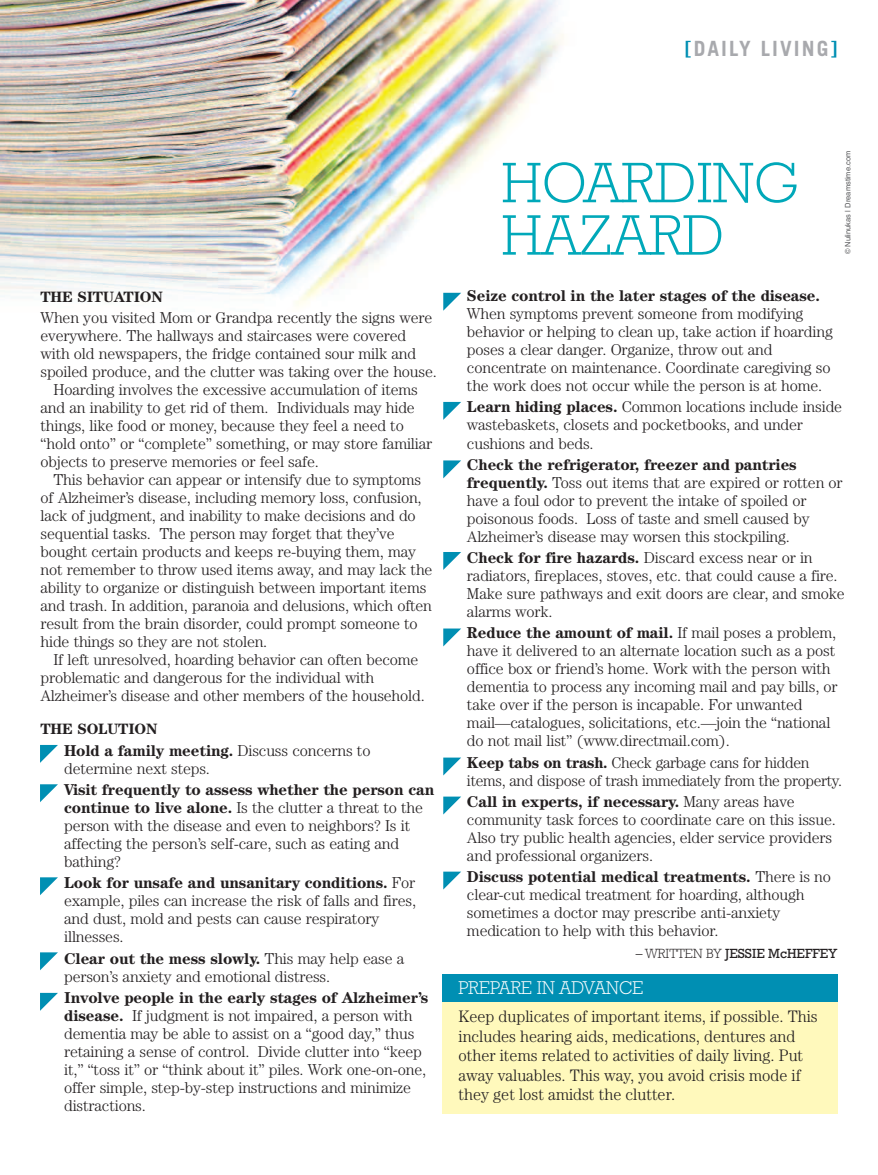
<style>
.page{position:relative;width:878px;height:1175px;background:#fff}
.page>*{position:absolute;margin:0;border:0;box-sizing:border-box;transform-origin:0 0}
.t1{font:300 58.05px/52.3px "Rockwell";color:#00a8b9}
.t2{font:700 21px "Trade Gothic";letter-spacing:.1em;color:#a8a9ad}
.t3{font:300 18.75px "Rockwell";letter-spacing:.005em;color:#fff}
.t4{font:300 16.65px/19.5px "Century";color:#231f20}
.t5{font:300 15.75px/18px "Century";letter-spacing:-.01em;color:#231f20}
.t6{font:700 15.75px "Century";letter-spacing:-.01em;color:#231f20}
.t7{font:700 15px "Century";letter-spacing:-.01em;color:#231f20}
.t8{font:13.5px "Rockwell";color:#231f20}
.t9{font:7.5px "Helvetica";color:#57585a}
.s1{color:#008fb3}
.s2{font-weight:700}
.s3{font-weight:300}
</style>
<div class="page">
<img style="left:0;top:0;width:564px;height:306px">
<div style="left:442px;top:991px;width:395px;height:122px;background:#fff9bc"></div>
<div style="left:442px;top:974px;width:395px;height:28px;background:#008fb3"></div>
<svg style="left:40px;top:745px;width:18px;height:18px"></svg>
<svg style="left:40px;top:784px;width:18px;height:18px"></svg>
<svg style="left:40px;top:877px;width:18px;height:18px"></svg>
<svg style="left:40px;top:952px;width:18px;height:18px"></svg>
<svg style="left:40px;top:992px;width:18px;height:18px"></svg>
<svg style="left:443px;top:293px;width:18px;height:18px"></svg>
<svg style="left:443px;top:402px;width:18px;height:18px"></svg>
<svg style="left:443px;top:460px;width:18px;height:18px"></svg>
<svg style="left:443px;top:552px;width:18px;height:18px"></svg>
<svg style="left:443px;top:628px;width:18px;height:18px"></svg>
<svg style="left:443px;top:757px;width:18px;height:18px"></svg>
<svg style="left:443px;top:796px;width:18px;height:18px"></svg>
<svg style="left:443px;top:871px;width:18px;height:18px"></svg>
<h2 class="t2" style="left:684px;top:41px;width:154px"><span class="s1">[</span>DAILY LIVING<span class="s1">]</span></h2>
<p class="t7" style="left:40px;top:291px;width:124px">THE SITUATION</p>
<p class="t5" style="left:40px;top:310px;width:393px">When you visited Mom or Grandpa recently the signs were</p>
<p class="t5" style="left:40px;top:328px;width:367px">everywhere. The hallways and staircases were covered</p>
<p class="t5" style="left:40px;top:346px;width:377px">with old newspapers, the fridge contained sour milk and</p>
<p class="t5" style="left:41px;top:364px;width:398px">spoiled produce, and the clutter was taking over the house.</p>
<p class="t5" style="left:53px;top:382px;width:366px">Hoarding involves the excessive accumulation of items</p>
<p class="t5" style="left:41px;top:400px;width:376px">and an inability to get rid of them. Individuals may hide</p>
<p class="t5" style="left:41px;top:418px;width:365px">things, like food or money, because they feel a need to</p>
<p class="t5" style="left:41px;top:436px;width:393px">“hold onto” or “complete” something, or may store familiar</p>
<p class="t5" style="left:41px;top:454px;width:280px">objects to preserve memories or feel safe.</p>
<p class="t5" style="left:53px;top:472px;width:369px">This behavior can appear or intensify due to symptoms</p>
<p class="t5" style="left:40px;top:490px;width:382px">of Alzheimer’s disease, including memory loss, confusion,</p>
<p class="t5" style="left:41px;top:508px;width:377px">lack of judgment, and inability to make decisions and do</p>
<p class="t5" style="left:41px;top:526px;width:355px">sequential tasks. The person may forget that they’ve</p>
<p class="t5" style="left:41px;top:544px;width:377px">bought certain products and keeps re-buying them, may</p>
<p class="t5" style="left:41px;top:562px;width:393px">not remember to throw used items away, and may lack the</p>
<p class="t5" style="left:41px;top:580px;width:387px">ability to organize or distinguish between important items</p>
<p class="t5" style="left:41px;top:598px;width:393px">and trash. In addition, paranoia and delusions, which often</p>
<p class="t5" style="left:41px;top:616px;width:378px">result from the brain disorder, could prompt someone to</p>
<p class="t5" style="left:41px;top:634px;width:228px">hide things so they are not stolen.</p>
<p class="t5" style="left:53px;top:652px;width:366px">If left unresolved, hoarding behavior can often become</p>
<p class="t5" style="left:41px;top:670px;width:335px">problematic and dangerous for the individual with</p>
<p class="t5" style="left:41px;top:688px;width:386px">Alzheimer’s disease and other members of the household.</p>
<p class="t7" style="left:40px;top:724px;width:118px">THE SOLUTION</p>
<p class="t5" style="left:64px;top:742px;width:308px"><span class="s2">Hold a family meeting.</span> Discuss concerns to determine next steps.</p>
<p class="t5" style="left:64px;top:782px;width:371px"><span class="s2">Visit frequently to assess whether the person can continue to live alone.</span> Is the clutter a threat to the person with the disease and even to neighbors? Is it affecting the person’s self-care, such as eating and bathing?</p>
<p class="t5" style="left:64px;top:875px;width:353px"><span class="s2">Look for unsafe and unsanitary conditions.</span> For example, piles can increase the risk of falls and fires, and dust, mold and pests can cause respiratory illnesses.</p>
<p class="t5" style="left:64px;top:950px;width:342px"><span class="s2">Clear out the mess slowly.</span> This may help ease a person’s anxiety and emotional distress.</p>
<p class="t5" style="left:64px;top:989px;width:366px"><span class="s2">Involve people in the early stages of Alzheimer’s disease.</span> If judgment is not impaired, a person with dementia may be able to assist on a “good day,” thus retaining a sense of control. Divide clutter into “keep it,” “toss it” or “think about it” piles. Work one-on-one, offer simple, step-by-step instructions and minimize distractions.</p>
<h1 class="t1" style="left:501px;top:162px;width:299px">HOARDING<br>HAZARD</h1>
<p class="t9" style="left:843px;top:254px;width:105px;rotate:-90deg">© Nulinukas | Dreamstime.com</p>
<p class="t6" style="left:467px;top:290px;width:354px">Seize control in the later stages of the disease.</p>
<p class="t5" style="left:467px;top:306px;width:367px">When symptoms prevent someone from modifying behavior or helping to clean up, take action if hoarding poses a clear danger. Organize, throw out and concentrate on maintenance. Coordinate caregiving so the work does not occur while the person is at home.</p>
<p class="t5" style="left:467px;top:399px;width:376px"><span class="s2">Learn hiding places.</span> Common locations include inside wastebaskets, closets and pocketbooks, and under cushions and beds.</p>
<p class="t5" style="left:467px;top:456px;width:377px"><span class="s2">Check the refrigerator, freezer and pantries frequently.</span> Toss out items that are expired or rotten or have a foul odor to prevent the intake of spoiled or poisonous foods. Loss of taste and smell caused by Alzheimer’s disease may worsen this stockpiling.</p>
<p class="t5" style="left:467px;top:550px;width:379px"><span class="s2">Check for fire hazards.</span> Discard excess near or in radiators, fireplaces, stoves, etc. that could cause a fire.<br>Make sure pathways and exit doors are clear, and smoke alarms work.</p>
<p class="t5" style="left:467px;top:625px;width:372px"><span class="s2">Reduce the amount of mail.</span> If mail poses a problem, have it delivered to an alternate location such as a post office box or friend’s home. Work with the person with dementia to process any incoming mail and pay bills, or take over if the person is incapable. For unwanted mail—catalogues, solicitations, etc.—join the “national do not mail list” (www.directmail.com).</p>
<p class="t5" style="left:467px;top:754px;width:376px"><span class="s2">Keep tabs on trash.</span> Check garbage cans for hidden items, and dispose of trash immediately from the property.</p>
<p class="t5" style="left:467px;top:793px;width:370px"><span class="s2">Call in experts, if necessary.</span> Many areas have community task forces to coordinate care on this issue.<br>Also try public health agencies, elder service providers and professional organizers.</p>
<p class="t5" style="left:467px;top:869px;width:365px"><span class="s2">Discuss potential medical treatments.</span> There is no clear-cut medical treatment for hoarding, although sometimes a doctor may prescribe anti-anxiety medication to help with this behavior.</p>
<p class="t8" style="left:635px;top:948px;width:203px"><span class="s3">– WRITTEN BY</span> JESSIE McHEFFEY</p>
<p class="t3" style="left:458px;top:981px;width:186px">PREPARE IN ADVANCE</p>
<p class="t4" style="left:458px;top:1008px;width:361px">Keep duplicates of important items, if possible. This includes hearing aids, medications, dentures and other items related to activities of daily living. Put away valuables. This way, you avoid crisis mode if they get lost amidst the clutter.</p>
</div>
